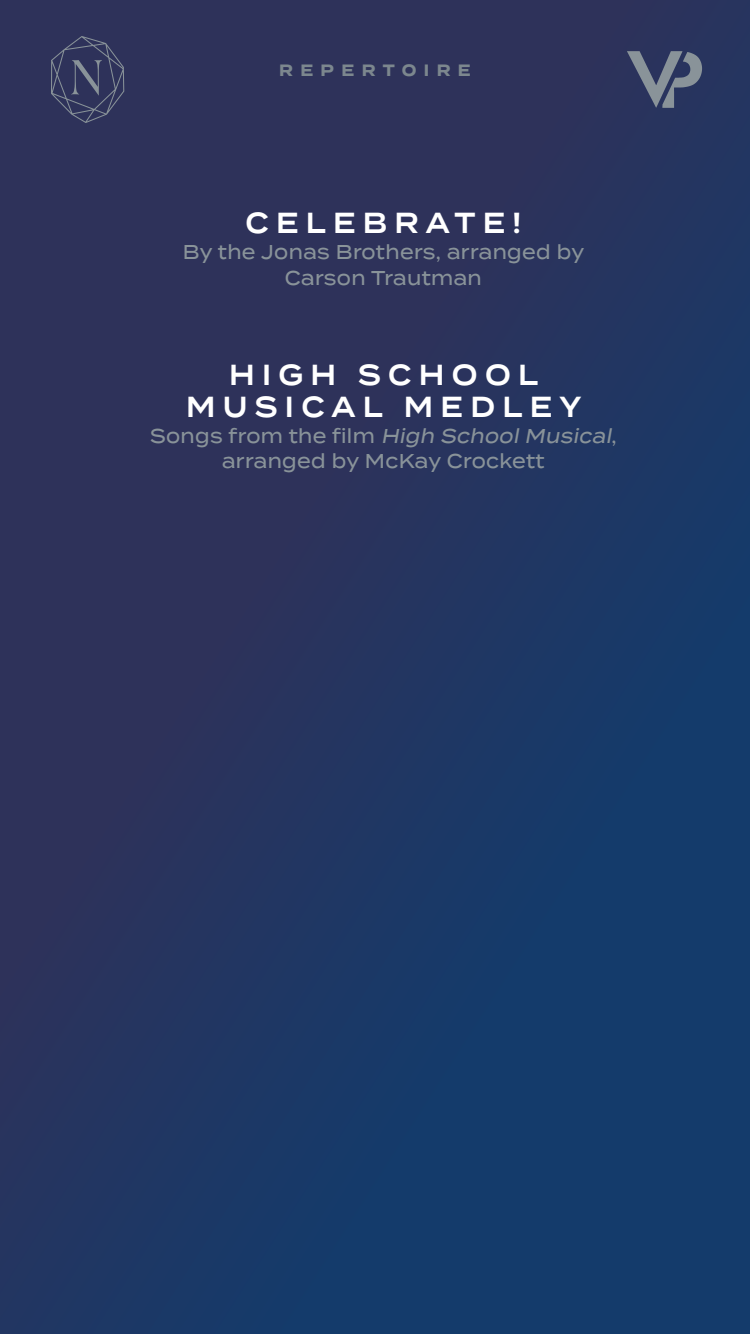
<style>
.page{position:relative;width:750px;height:1334px;background:#fff}
.page>*{position:absolute;margin:0;border:0;box-sizing:border-box;transform-origin:0 0}
.t1{font:600 29px/32px "Termina";letter-spacing:.28em;color:#fff;text-align:center;scale:.9 1}
.t2{font:500 20px/25.9px "Termina";letter-spacing:.02em;color:#899399;text-align:center;scale:.9 1}
.t3{font:700 16.4px "Termina";letter-spacing:.5em;color:#7c878e;scale:.9 1}
.s1{font-style:italic}
</style>
<div class="page">
<div style="left:0;top:0;width:750px;height:1334px;background:linear-gradient(to bottom,#303159,#163a69)"></div>
<svg style="left:627px;top:51px;width:75px;height:57px;background:#505a75"></svg>
<svg style="left:51px;top:36px;width:73px;height:87px;background:#3b4063"></svg>
<p class="t3" style="left:279px;top:58px;width:214px">REPERTOIRE</p>
<h1 class="t1" style="left:245px;top:207px;width:308px">CELEBRATE!</h1>
<p class="t2" style="left:183px;top:238px;width:448px">By the Jonas Brothers, arranged by<br>Carson Trautman</p>
<h1 class="t1" style="left:186px;top:358px;width:441px">HIGH SCHOOL<br>MUSICAL MEDLEY</h1>
<p class="t2" style="left:150px;top:422px;width:520px">S o n g s f ro m t h e fi l m <span class="s1">High School Musical</span>, arranged by McKay Crockett</p>
</div>
